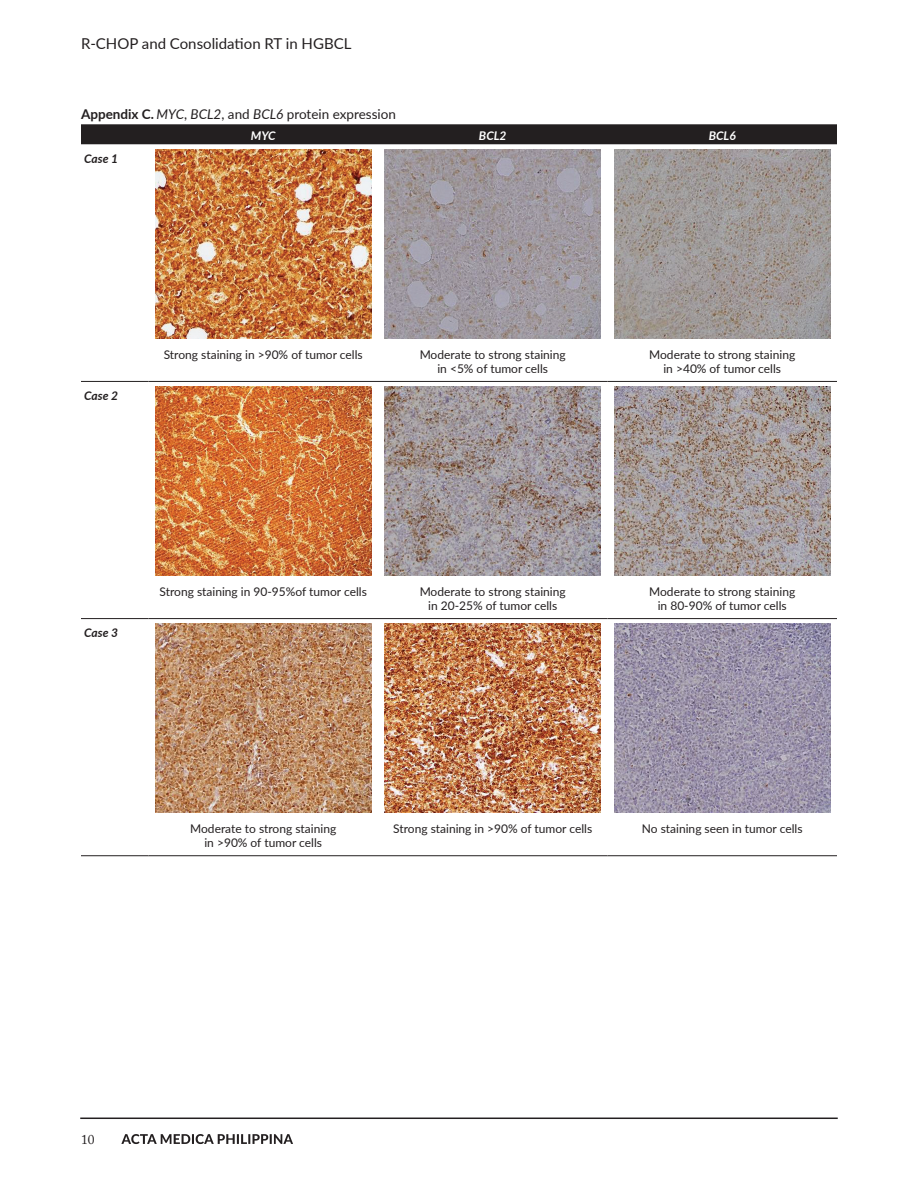
<style>
.page{position:relative;width:918px;height:1188px;background:#fff}
.page>*{position:absolute;margin:0;border:0;box-sizing:border-box;transform-origin:0 0}
.t1{font:15px "Lato";color:#231f20}
.t2{font:13.5px "Lato";color:#231f20}
.t3{font:13.5px "Adobe Caslon Pro";color:#231f20}
.t4{font:12px/14.4px "Lato";color:#231f20;text-align:center}
.t5{font:italic 700 12px "Lato";color:#231f20}
.t6{font:italic 700 12px "Lato";color:#fff}
.s1{font-weight:700}
.s2{font-style:italic}
</style>
<div class="page">
<div style="left:81px;top:124px;width:756px;height:20px;background:#231f20"></div>
<hr style="left:81px;top:381px;width:67px;height:1px;background:#231f20">
<hr style="left:81px;top:618px;width:67px;height:1px;background:#231f20">
<hr style="left:148px;top:381px;width:230px;height:1px;background:#231f20">
<hr style="left:378px;top:381px;width:230px;height:1px;background:#231f20">
<hr style="left:608px;top:381px;width:229px;height:1px;background:#231f20">
<hr style="left:148px;top:618px;width:230px;height:1px;background:#231f20">
<hr style="left:378px;top:618px;width:230px;height:1px;background:#231f20">
<hr style="left:608px;top:618px;width:229px;height:1px;background:#231f20">
<hr style="left:81px;top:855px;width:67px;height:1px;background:#231f20">
<hr style="left:148px;top:855px;width:230px;height:1px;background:#231f20">
<hr style="left:378px;top:855px;width:230px;height:1px;background:#231f20">
<hr style="left:608px;top:855px;width:229px;height:1px;background:#231f20">
<img style="left:155px;top:150px;width:216px;height:189px">
<img style="left:385px;top:150px;width:216px;height:189px">
<img style="left:614px;top:150px;width:216px;height:189px">
<img style="left:155px;top:387px;width:216px;height:189px">
<img style="left:385px;top:387px;width:216px;height:189px">
<img style="left:614px;top:387px;width:216px;height:189px">
<img style="left:155px;top:624px;width:216px;height:189px">
<img style="left:385px;top:624px;width:216px;height:189px">
<img style="left:614px;top:624px;width:216px;height:189px">
<hr style="left:80px;top:1118px;width:758px;height:1px;background:#231f20">
<svg style="left:121px;top:1134px;width:172px;height:10px"></svg>
<p class="t1" style="left:81px;top:33px;width:272px">R-CHOP and Consolidation RT in HGBCL</p>
<p class="t2" style="left:81px;top:104px;width:316px"><span class="s1">Appendix C.</span> <span class="s2">MYC</span>, <span class="s2">BCL2</span>, and <span class="s2">BCL6</span> protein expression</p>
<p class="t6" style="left:251px;top:126px;width:26px">MYC</p>
<p class="t6" style="left:479px;top:126px;width:29px">BCL2</p>
<p class="t6" style="left:709px;top:126px;width:28px">BCL6</p>
<p class="t5" style="left:84px;top:150px;width:35px">Case 1</p>
<p class="t5" style="left:84px;top:387px;width:35px">Case 2</p>
<p class="t4" style="left:164px;top:347px;width:201px">Strong staining in &gt;90% of tumor cells</p>
<p class="t4" style="left:420px;top:347px;width:148px">Moderate to strong staining in &lt;5% of tumor cells</p>
<p class="t4" style="left:649px;top:347px;width:148px">Moderate to strong staining in &gt;40% of tumor cells</p>
<p class="t5" style="left:84px;top:624px;width:35px">Case 3</p>
<p class="t4" style="left:160px;top:584px;width:209px">Strong staining in 90-95%of tumor cells</p>
<p class="t4" style="left:420px;top:584px;width:148px">Moderate to strong staining in 20-25% of tumor cells</p>
<p class="t4" style="left:649px;top:584px;width:148px">Moderate to strong staining in 80-90% of tumor cells</p>
<p class="t4" style="left:190px;top:821px;width:148px">Moderate to strong staining in &gt;90% of tumor cells</p>
<p class="t4" style="left:393px;top:821px;width:201px">Strong staining in &gt;90% of tumor cells</p>
<p class="t4" style="left:642px;top:821px;width:162px">No staining seen in tumor cells</p>
<p class="t3" style="left:81px;top:1131px;width:15px">10</p>
</div>
